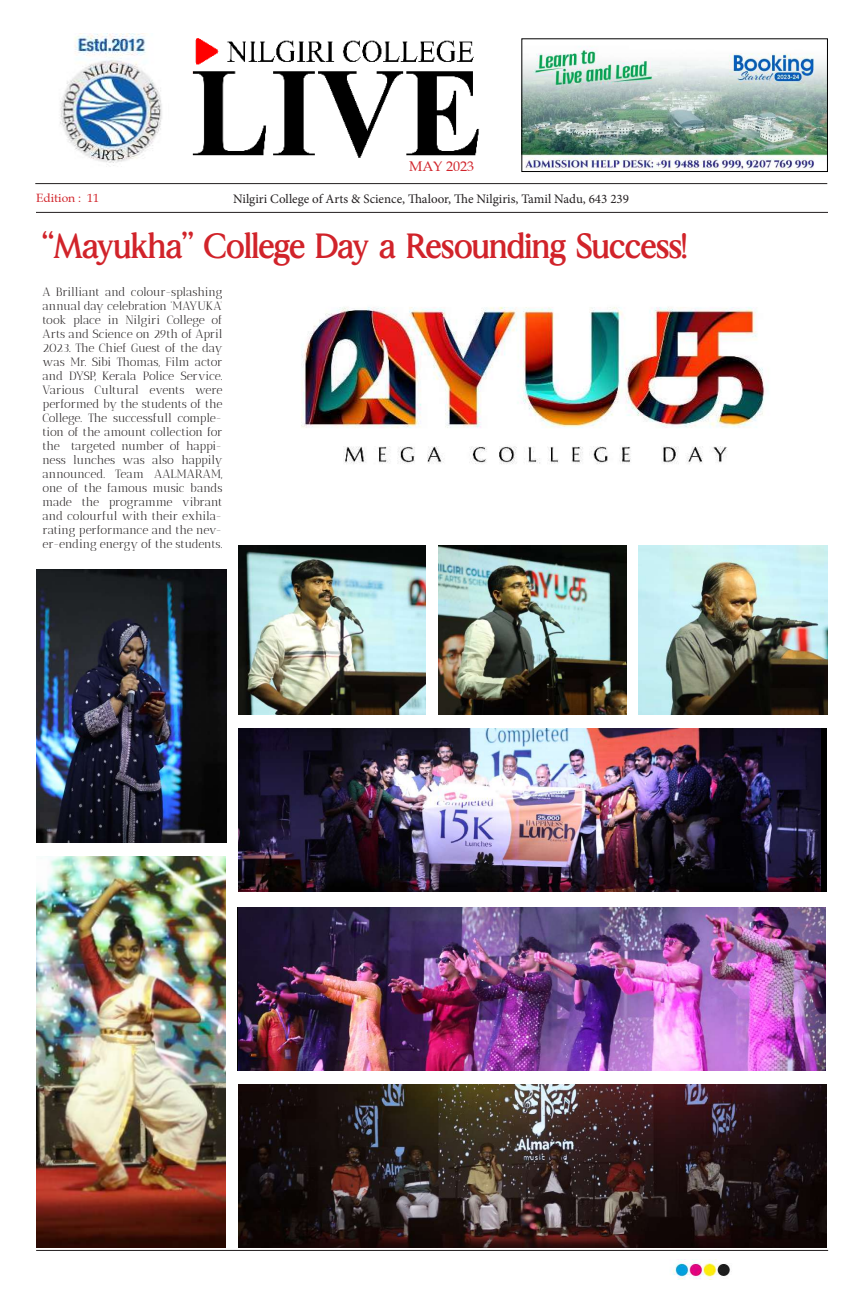
<style>
.page{position:relative;width:864px;height:1296px;background:#fff}
.page>*{position:absolute;margin:0;border:0;box-sizing:border-box;transform-origin:0 0}
.t1{font:35px "MADE Avenue PERSONALUSE";color:#d1232a}
.t2{font:14px "Book Antiqua";color:#d1232a}
.t3{font:13px "Minion Pro";color:#231f20}
.t4{font:12px/14px "Antic Didone";letter-spacing:-.015em;color:#231f20;text-align:justify}
.t5{font:12px "Book Antiqua";color:#d1232a}
</style>
<div class="page">
<img style="left:192px;top:38px;width:288px;height:120px">
<hr style="left:36px;top:212px;width:792px;height:1px;background:#231f20">
<hr style="left:35px;top:183px;width:792px;height:1px;background:#231f20">
<img style="left:60px;top:33px;width:102px;height:133px">
<img style="left:524px;top:46px;width:302px;height:124px">
<div style="left:522px;top:39px;width:306px;height:133px;border:1px solid #000"></div>
<img style="left:672px;top:1260px;width:58px;height:20px">
<hr style="left:36px;top:1250px;width:792px;height:1px;background:#231f20">
<img style="left:301px;top:307px;width:467px;height:157px">
<img style="left:37px;top:856px;width:188px;height:392px">
<img style="left:238px;top:1085px;width:589px;height:163px">
<img style="left:238px;top:907px;width:588px;height:163px">
<img style="left:238px;top:729px;width:582px;height:163px">
<img style="left:238px;top:546px;width:188px;height:168px">
<img style="left:439px;top:546px;width:187px;height:168px">
<img style="left:639px;top:546px;width:188px;height:168px">
<img style="left:37px;top:570px;width:190px;height:272px">
<p class="t5" style="left:36px;top:191px;width:65px">Edition : 11</p>
<p class="t2" style="left:409px;top:157px;width:66px">MAY 2023</p>
<p class="t3" style="left:233px;top:190px;width:398px">Nilgiri College of Arts &amp; Science, Thaloor, The Nilgiris, Tamil Nadu, 643 239</p>
<h1 class="t1" style="left:43px;top:226px;width:646px">“Mayukha” College Day a Resounding Success!</h1>
<p class="t4" style="left:43px;top:285px;width:182px">A Brilliant and colour-splashing annual day celebration ‘MAYUKA’ took place in Nilgiri College of Arts and Science on 29th of April 2023. The Chief Guest of the day was Mr. Sibi Thomas, Film actor and DYSP, Kerala Police Service.<br>Various Cultural events were performed by the students of the College. The successfull comple&shy;tion of the amount collection for the targeted number of happi&shy;ness lunches was also happily announced. Team AALMARAM, one of the famous music bands made the programme vibrant and colourful with their exhila&shy;rating performance and the nev&shy;er-ending energy of the students.</p>
</div>
